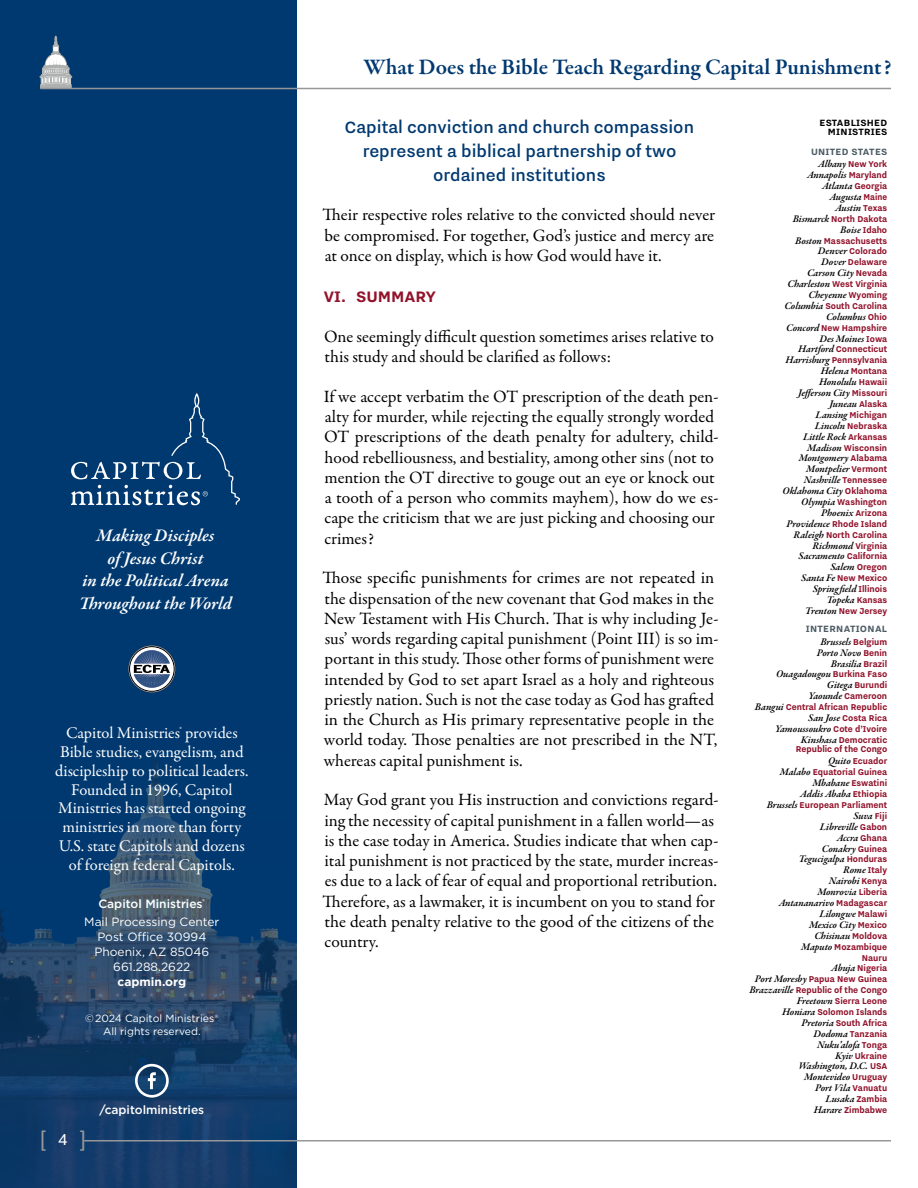
<style>
.page{position:relative;width:918px;height:1188px;background:#fff}
.page>*{position:absolute;margin:0;border:0;box-sizing:border-box;transform-origin:0 0}
.t1{font:24px "Calibri";color:#969798}
.t2{font:600 22.5px "Garamond Premr Pro";letter-spacing:-.005em;color:#003970}
.Callout{font:500 20.25px/24px "Nitti Grotesk";color:#003970;text-align:center}
.t3{font:700 18.75px "Nitti Grotesk";color:#91122b}
.t4{font:italic 600 18px/22.5px "Garamond Premr Pro";letter-spacing:-.005em;color:#fff;text-align:center}
.Body{font:17.4px/20.2px "Garamond Premr Pro";color:#000}
.t5{font:16.5px/18.8px "Garamond Premr Pro";color:#fff;text-align:center}
.t6{font:12px/15px "Gotham";color:#fff;text-align:center}
.t7{font:500 12px "Gotham";color:#fff}
.t8{font:700 12px "Gotham";color:#fff}
.t9{font:700 11.25px "Nitti Grotesk";letter-spacing:.025em;color:#4c5c64}
.t10{font:700 11.25px/9.3px "Nitti Grotesk";letter-spacing:.025em;color:#000;text-align:right}
.t11{font:700 10.5px/10.9px "Nitti Grotesk";color:#91122b;text-align:right;scale:.95 1}
.t12{font:10.5px/13.5px "Gotham";color:#fff;text-align:center}
.t13{font:italic 600 10.35px/10.9px "Garamond Premr Pro";letter-spacing:-.005em;color:#000;text-align:right}
.s1{font-weight:500}
.s2{font-family:"Nitti Grotesk";font-size:19.5px;color:#fff}
.s3{font-family:"Garamond Premr Pro";font-weight:600;font-style:italic;font-size:10.35px;color:#000}
.s4{font-family:"Nitti Grotesk";font-weight:700;font-style:normal;font-size:10.5px;color:#91122b}
</style>
<div class="page">
<img style="left:0;top:0;width:297px;height:1188px">
<hr style="left:84px;top:1140px;width:807px;height:2px;background:#969798">
<svg style="left:40px;top:36px;width:32px;height:52px;background:#738ca3"></svg>
<hr style="left:40px;top:88px;width:851px;height:1px;background:#969798">
<svg style="left:128px;top:645px;width:47px;height:48px"></svg>
<svg style="left:135px;top:1064px;width:34px;height:34px"></svg>
<svg style="left:71px;top:393px;width:169px;height:112px;background:#14487b"></svg>
<p class="t4" style="left:79px;top:525px;width:154px">Making Disciples<br>of Jesus Christ<br>in the Political Arena<br>Throughout the World</p>
<p class="t5" style="left:55px;top:724px;width:195px">Capitol Ministries<sup>®</sup> provides<br>Bible studies, evangelism, and discipleship to political leaders.<br>Founded in 1996, Capitol<br>Ministries has started ongoing ministries in more than forty<br>U.S. state Capitols and dozens of foreign federal Capitols.</p>
<p class="t6" style="left:84px;top:894px;width:137px;line-height:18px"><span class="s1">Capitol Ministries</span><sup>®<br></sup>Mail Processing Center</p>
<p class="t6" style="left:94px;top:929px;width:116px">Post Office 30994<br>Phoenix, AZ 85046<br>661.288.2622</p>
<p class="t8" style="left:118px;top:974px;width:70px">capmin.org</p>
<p class="t12" style="left:85px;top:1011px;width:135px">©2024 Capitol Ministries®<br>All rights reserved.</p>
<h1 class="t1" style="left:39px;top:1122px;width:49px">[ <span class="s2">4</span> ]</h1>
<p class="t7" style="left:99px;top:1102px;width:106px">/capitolministries</p>
<p class="t2" style="left:364px;top:53px;width:529px">What Does the Bible Teach Regarding Capital Punishment?</p>
<p class="Callout" style="left:344px;top:114px;width:351px">Capital conviction and church compassion represent a biblical partnership of two ordained institutions</p>
<p class="Body" style="left:323px;top:205px;width:394px;text-align:justify">Their respective roles relative to the convicted should never be compromised. For together, God’s justice and mercy are at once on display, which is how God would have it.</p>
<p class="t3" style="left:324px;top:286px;width:114px">VI. SUMMARY</p>
<p class="Body" style="left:324px;top:327px;width:391px">One seemingly difficult question sometimes arises relative to this study and should be clarified as follows:</p>
<p class="Body" style="left:324px;top:387px;width:396px">If we accept verbatim the OT prescription of the death pen&shy;alty for murder, while rejecting the equally strongly worded OT prescriptions of the death penalty for adultery, child&shy;hood rebelliousness, and bestiality, among other sins (not to mention the OT directive to gouge out an eye or knock out a tooth of a person who commits mayhem), how do we es&shy;cape the criticism that we are just picking and choosing our crimes?</p>
<p class="Body" style="left:323px;top:568px;width:397px">Those specific punishments for crimes are not repeated in the dispensation of the new covenant that God makes in the New Testament with His Church. That is why including Je&shy;sus’ words regarding capital punishment (Point III) is so im&shy;portant in this study. Those other forms of punishment were intended by God to set apart Israel as a holy and righteous priestly nation. Such is not the case today as God has grafted in the Church as His primary representative people in the world today. Those penalties are not prescribed in the NT, whereas capital punishment is.</p>
<p class="Body" style="left:323px;top:790px;width:397px">May God grant you His instruction and convictions regard&shy;ing the necessity of capital punishment in a fallen world—as is the case today in America. Studies indicate that when cap&shy;ital punishment is not practiced by the state, murder increas&shy;es due to a lack of fear of equal and proportional retribution.<br>Therefore, as a lawmaker, it is incumbent on you to stand for the death penalty relative to the good of the citizens of the country.</p>
<p class="t10" style="left:820px;top:117px;width:69px">ESTABLISHED<br>MINISTRIES</p>
<p class="t9" style="left:811px;top:145px;width:78px">UNITED STATES</p>
<p class="t11" style="left:818px;top:159px;width:74px"><span class="s3">Albany</span> New York</p>
<p class="t13" style="left:807px;top:170px;width:82px">Annapolis <span class="s4">Maryland<br></span>Atlanta <span class="s4">Georgia<br></span>Augusta <span class="s4">Maine<br></span>Austin <span class="s4">Texas</span></p>
<p class="t11" style="left:793px;top:213px;width:101px"><span class="s3">Bismarck</span> North Dakota</p>
<p class="t13" style="left:840px;top:225px;width:48px">Boise <span class="s4">Idaho</span></p>
<p class="t11" style="left:795px;top:235px;width:98px"><span class="s3">Boston</span> Massachusetts<br><span class="s3">Denver</span> Colorado<br><span class="s3">Dover</span> Delaware</p>
<p class="t13" style="left:807px;top:268px;width:82px">Carson City <span class="s4">Nevada</span></p>
<p class="t11" style="left:788px;top:278px;width:106px"><span class="s3">Charleston</span> West Virginia</p>
<p class="t13" style="left:809px;top:290px;width:80px">Cheyenne <span class="s4">Wyoming</span></p>
<p class="t11" style="left:784px;top:300px;width:110px"><span class="s3">Columbia</span> South Carolina</p>
<p class="t13" style="left:826px;top:312px;width:63px">Columbus <span class="s4">Ohio</span></p>
<p class="t11" style="left:786px;top:322px;width:108px"><span class="s3">Concord</span> New Hampshire</p>
<p class="t13" style="left:820px;top:333px;width:69px">Des Moines <span class="s4">Iowa</span></p>
<p class="t11" style="left:785px;top:344px;width:109px"><span class="s3">Hartford</span> Connecticut<br><span class="s3">Harrisburg</span> Pennsylvania<br><span class="s3">Helena</span> Montana</p>
<p class="t13" style="left:798px;top:377px;width:91px">Honolulu <span class="s4">Hawaii<br></span>Jefferson City <span class="s4">Missouri<br></span>Juneau <span class="s4">Alaska</span></p>
<p class="t11" style="left:815px;top:409px;width:78px;text-align:left"><span class="s3">Lansing</span> Michigan<br><span class="s3">Lincoln</span> Nebraska</p>
<p class="t13" style="left:803px;top:431px;width:86px">Little Rock <span class="s4">Arkansas</span></p>
<p class="t11" style="left:807px;top:442px;width:86px"><span class="s3">Madison</span> Wisconsin</p>
<p class="t13" style="left:783px;top:453px;width:106px">Montgomery <span class="s4">Alabama<br></span>Montpelier <span class="s4">Vermont<br></span>Nashville <span class="s4">Tennessee<br></span>Oklahoma City <span class="s4">Oklahoma</span></p>
<p class="t11" style="left:801px;top:496px;width:92px"><span class="s3">Olympia</span> Washington</p>
<p class="t13" style="left:821px;top:508px;width:67px">Phoenix <span class="s4">Arizona</span></p>
<p class="t11" style="left:786px;top:518px;width:108px"><span class="s3">Providence</span> Rhode Island<br><span class="s3">Raleigh</span> North Carolina</p>
<p class="t13" style="left:799px;top:540px;width:90px">Richmond <span class="s4">Virginia<br></span>Sacramento <span class="s4">California</span></p>
<p class="t11" style="left:801px;top:562px;width:92px"><span class="s3">Salem</span> Oregon<br><span class="s3">Santa Fe</span> New Mexico</p>
<p class="t13" style="left:813px;top:584px;width:76px">Springfield <span class="s4">Illinois<br></span>Topeka <span class="s4">Kansas</span></p>
<p class="t11" style="left:805px;top:605px;width:88px"><span class="s3">Trenton</span> New Jersey</p>
<p class="t9" style="left:806px;top:623px;width:83px">INTERNATIONAL</p>
<p class="t13" style="left:776px;top:637px;width:113px">Brussels <span class="s4">Belgium<br></span>Porto Novo <span class="s4">Benin<br></span>Brasilia <span class="s4">Brazil<br></span>Ouagadougou <span class="s4">Burkina Faso</span></p>
<p class="t11" style="left:755px;top:680px;width:141px"><span class="s3">Gitega</span> Burundi<br><span class="s3">Yaounde</span> Cameroon<br><span class="s3">Bangui</span> Central African Republic<br><span class="s3">San Jose</span> Costa Rica</p>
<p class="t13" style="left:775px;top:724px;width:114px">Yamoussoukro <span class="s4">Cote d’Ivoire</span></p>
<p class="t11" style="left:796px;top:735px;width:98px;line-height:9.3px;text-align:center"><span class="s3">Kinshasa</span> Democratic<br>Republic of the Congo</p>
<p class="t11" style="left:780px;top:756px;width:114px"><span class="s3">Quito</span> Ecuador<br><span class="s3">Malabo</span> Equatorial Guinea<br><span class="s3">Mbabane</span> Eswatini</p>
<p class="t13" style="left:800px;top:789px;width:88px">Addis Ababa <span class="s4">Ethiopia</span></p>
<p class="t11" style="left:767px;top:799px;width:128px"><span class="s3">Brussels</span> European Parliament</p>
<p class="t13" style="left:799px;top:811px;width:90px">Suva <span class="s4">Fiji<br></span>Libreville <span class="s4">Gabon<br></span>Accra <span class="s4">Ghana<br></span>Conakry <span class="s4">Guinea<br></span>Tegucigalpa <span class="s4">Honduras</span></p>
<p class="t11" style="left:843px;top:865px;width:48px"><span class="s3">Rome</span> Italy</p>
<p class="t13" style="left:779px;top:876px;width:110px">Nairobi <span class="s4">Kenya<br></span>Monrovia <span class="s4">Liberia<br></span>Antananarivo <span class="s4">Madagascar<br></span>Lilongwe <span class="s4">Malawi<br></span>Mexico City <span class="s4">Mexico<br></span>Chisinau <span class="s4">Moldova</span></p>
<p class="t11" style="left:750px;top:941px;width:147px"><span class="s3">Maputo</span> Mozambique<br>Nauru<br><span class="s3">Abuja</span> Nigeria<br><span class="s3">Port Moresby</span> Papua New Guinea<br><span class="s3">Brazzaville</span> Republic of the Congo<br><span class="s3">Freetown</span> Sierra Leone<br><span class="s3">Honiara</span> Solomon Islands<br><span class="s3">Pretoria</span> South Africa<br><span class="s3">Dodoma</span> Tanzania</p>
<p class="t13" style="left:817px;top:1040px;width:72px">Nuku’alofa <span class="s4">Tonga</span></p>
<p class="t11" style="left:835px;top:1050px;width:56px"><span class="s3">Kyiv</span> Ukraine</p>
<p class="t13" style="left:799px;top:1061px;width:90px">Washington, D.C. <span class="s4">USA<br></span>Montevideo <span class="s4">Uruguay<br></span>Port Vila <span class="s4">Vanuatu<br></span>Lusaka <span class="s4">Zambia</span></p>
<p class="t11" style="left:814px;top:1104px;width:79px"><span class="s3">Harare</span> Zimbabwe</p>
</div>
